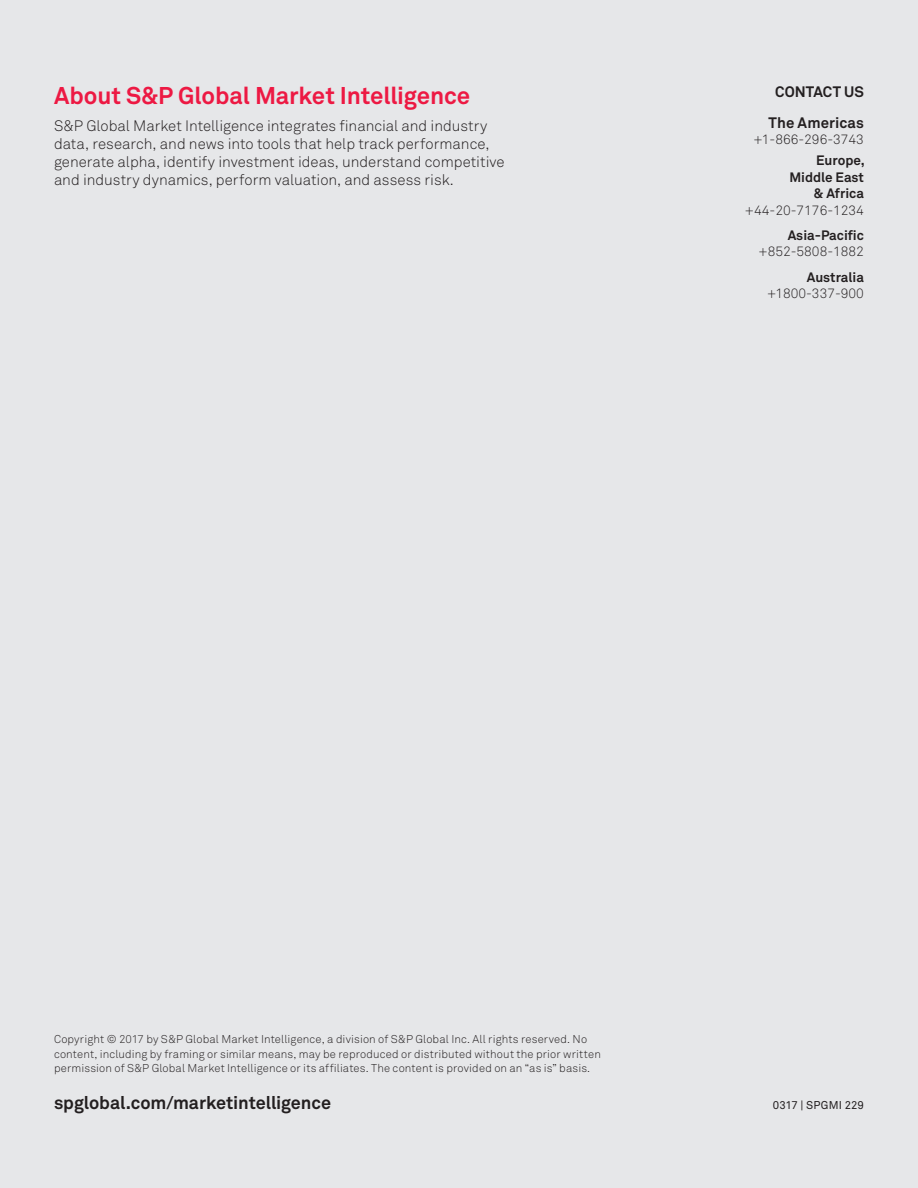
<style>
.page{position:relative;width:918px;height:1188px;background:#e6e7e9}
.page>*{position:absolute;margin:0;border:0;box-sizing:border-box;transform-origin:0 0}
.t1{font:700 24px "Akkurat Pro";letter-spacing:-.005em;color:#ed1943}
.t2{font:700 18px "Akkurat Pro";letter-spacing:-.005em;color:#231f20}
.t3{font:300 15px/18px "Akkurat Pro";color:#231f20}
.t4{font:700 15px/30.9px "Akkurat Pro";letter-spacing:.005em;color:#231f20;text-align:center}
.t5{font:300 13.5px "Akkurat Pro";color:#231f20}
.t6{font:700 13.5px/16.5px "Akkurat Pro";color:#231f20;text-align:right}
.t7{font:300 11.25px/14.2px "Akkurat Pro";letter-spacing:.01em;color:#231f20}
.t8{font:11.25px "Akkurat Pro";letter-spacing:.01em;color:#231f20}
</style>
<div class="page">
<h1 class="t1" style="left:54px;top:81px;width:418px">About S&amp;P Global Market Intelligence</h1>
<p class="t3" style="left:54px;top:116px;width:452px">S&amp;P Global Market Intelligence integrates financial and industry data, research, and news into tools that help track performance, generate alpha, identify investment ideas, understand competitive and industry dynamics, perform valuation, and assess risk.</p>
<h3 class="t4" style="left:769px;top:76px;width:97px">CONTACT US<br>The Americas</h3>
<p class="t5" style="left:754px;top:132px;width:112px">+1-866-296-3743</p>
<p class="t6" style="left:789px;top:152px;width:77px">Europe,<br>Middle East &amp; Africa</p>
<p class="t5" style="left:745px;top:202px;width:121px">+44-20-7176-1234</p>
<p class="t6" style="left:788px;top:227px;width:78px">Asia-Pacific</p>
<p class="t5" style="left:758px;top:244px;width:107px">+852-5808-1882</p>
<p class="t6" style="left:807px;top:268px;width:59px">Australia</p>
<p class="t5" style="left:767px;top:285px;width:98px">+1800-337-900</p>
<p class="t7" style="left:54px;top:1032px;width:548px">Copyright © 2017 by S&amp;P Global Market Intelligence, a division of S&amp;P Global Inc. All rights reserved. No content, including by framing or similar means, may be reproduced or distributed without the prior written permission of S&amp;P Global Market Intelligence or its affiliates. The content is provided on an “as is” basis.</p>
<h2 class="t2" style="left:54px;top:1092px;width:279px">spglobal.com/marketintelligence</h2>
<p class="t8" style="left:773px;top:1099px;width:93px">0317 | SPGMI 229</p>
</div>
